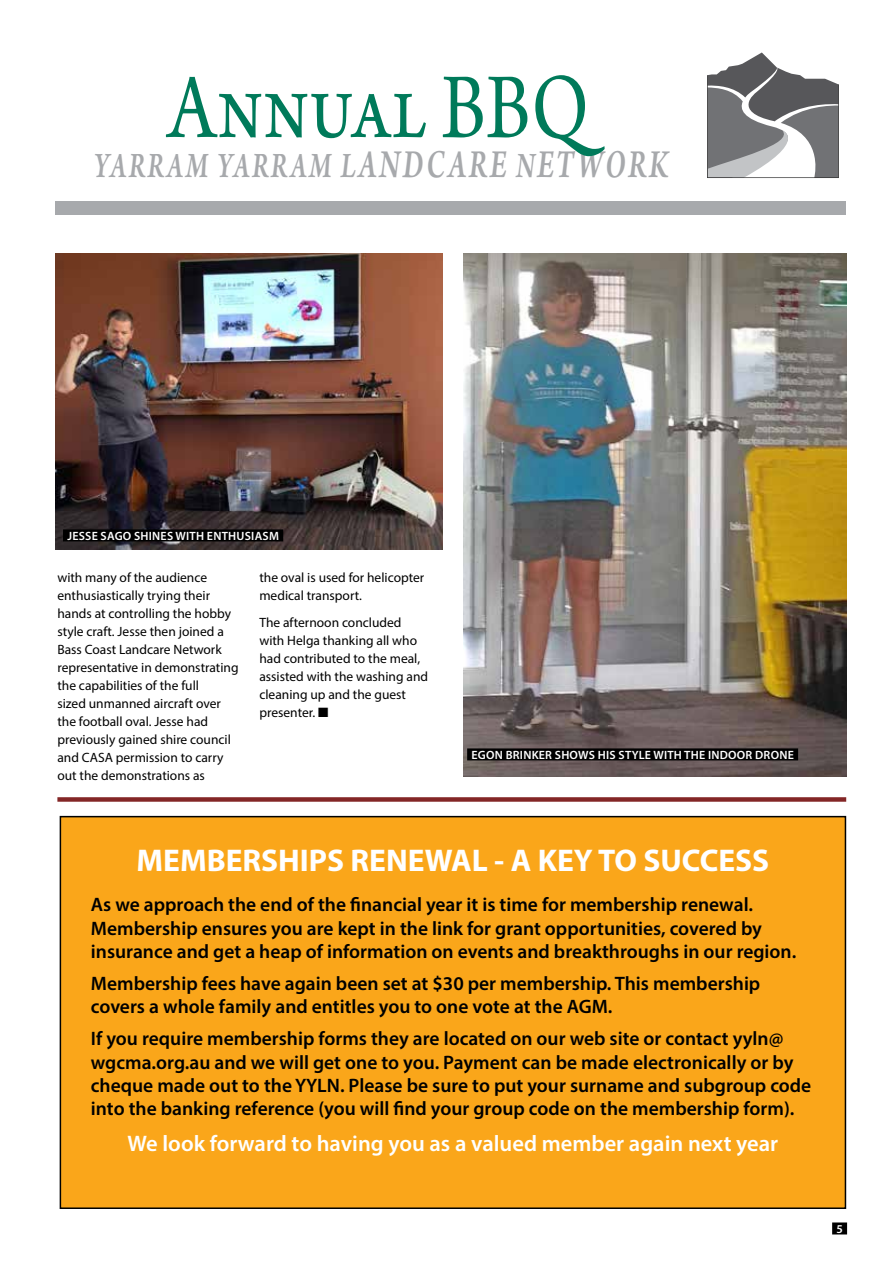
<style>
.page{position:relative;width:893px;height:1263px;background:#fff}
.page>*{position:absolute;margin:0;border:0;box-sizing:border-box;transform-origin:0 0}
.t1{font:97.5px "Arno Pro";color:#007a5a;scale:.8 1}
.t2{font:italic 600 37.8px "Arno Pro";letter-spacing:.09em;color:#a7a9ac;scale:.71 1}
.t3{font:700 31.5px "Myriad Pro";color:#fff}
.t4{font:600 22.5px "Myriad Pro";color:#fff}
.t5{font:600 19.5px/23.4px "Myriad Pro";color:#000}
.t6{font:13.5px/18px "Myriad Pro";color:#000}
.t7{font:600 12px "Myriad Pro";letter-spacing:.02em;color:#fff}
.s1{font-size:42px}
</style>
<div class="page">
<img style="left:463px;top:254px;width:383px;height:522px">
<img style="left:56px;top:254px;width:386px;height:295px">
<div style="left:63px;top:529px;width:220px;height:12px;background:#000"></div>
<div style="left:467px;top:748px;width:331px;height:12px;background:#000"></div>
<div style="left:57px;top:797px;width:789px;height:5px;background:#832626"></div>
<div style="left:60px;top:817px;width:785px;height:391px;background:#faa61a"></div>
<div style="left:60px;top:816px;width:786px;height:393px;border:2px solid #000"></div>
<div style="left:56px;top:202px;width:790px;height:13px;background:#a7a9ac"></div>
<svg style="left:707px;top:53px;width:132px;height:125px"></svg>
<div style="left:832px;top:1222px;width:15px;height:12px;background:#000"></div>
<h1 class="t1" style="left:168px;top:52px;width:528px">Annual BBQ</h1>
<h2 class="t2" style="left:94px;top:144px;width:810px">YARRAM YARRAM L<span class="s1">ANDCARE</span> N<span class="s1">ETWORK</span></h2>
<p class="t7" style="left:67px;top:528px;width:213px">JESSE SAGO SHINES WITH ENTHUSIASM</p>
<p class="t6" style="left:57px;top:568px;width:183px">with many of the audience enthusiastically trying their hands at controlling the hobby style craft. Jesse then joined a<br>Bass Coast Landcare Network representative in demonstrating the capabilities of the full<br>sized unmanned aircraft over the football oval. Jesse had previously gained shire council and CASA permission to carry out the demonstrations as</p>
<p class="t6" style="left:259px;top:568px;width:166px">the oval is used for helicopter medical transport.</p>
<p class="t6" style="left:259px;top:613px;width:170px">The afternoon concluded with Helga thanking all who had contributed to the meal, assisted with the washing and cleaning up and the guest presenter. ■</p>
<p class="t7" style="left:471px;top:747px;width:324px">EGON BRINKER SHOWS HIS STYLE WITH THE INDOOR DRONE</p>
<h3 class="t3" style="left:137px;top:840px;width:634px">MEMBERSHIPS RENEWAL - A KEY TO SUCCESS</h3>
<p class="t5" style="left:91px;top:892px;width:707px">As we approach the end of the financial year it is time for membership renewal.<br>Membership ensures you are kept in the link for grant opportunities, covered by insurance and get a heap of information on events and breakthroughs in our region.</p>
<p class="t5" style="left:91px;top:971px;width:671px">Membership fees have again been set at $30 per membership. This membership covers a whole family and entitles you to one vote at the AGM.</p>
<p class="t5" style="left:91px;top:1026px;width:722px">If you require membership forms they are located on our web site or contact yyln@ wgcma.org.au and we will get one to you. Payment can be made electronically or by cheque made out to the YYLN. Please be sure to put your surname and subgroup code into the banking reference (you will find your group code on the membership form).</p>
<p class="t4" style="left:128px;top:1129px;width:652px">We look forward to having you as a valued member again next year</p>
<p class="t7" style="left:836px;top:1221px;width:8px">5</p>
</div>
